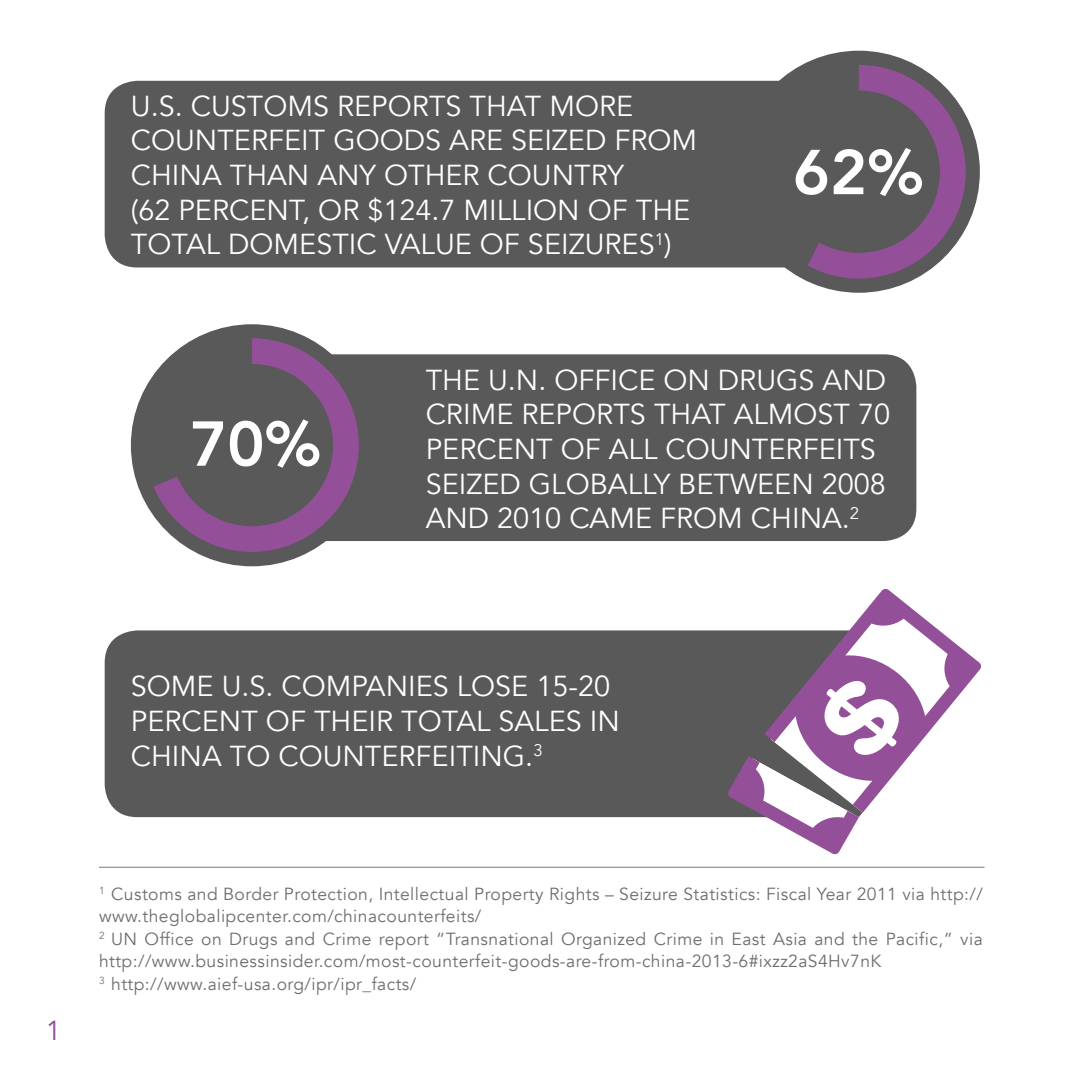
<style>
.page{position:relative;width:1080px;height:1080px;background:#fff}
.page>*{position:absolute;margin:0;border:0;box-sizing:border-box;transform-origin:0 0}
.t1{font:28.75px/34.5px "Avenir";color:#fff}
.t2{font:27.5px "Avenir";color:#954d9d}
.t3{font:17.5px/22.5px "Avenir";letter-spacing:.025em;color:#6d6e71}
</style>
<div class="page">
<div style="left:105px;top:81px;width:723px;height:186px;background:#595959;border-radius:32px"></div>
<div style="left:193px;top:354px;width:723px;height:187px;background:#595959;border-radius:32px"></div>
<div style="left:105px;top:630px;width:757px;height:187px;background:#595959"></div>
<hr style="left:99px;top:867px;width:886px;height:1px;background:#939598">
<div style="left:738px;top:51px;width:242px;height:242px;background:#595959;border-radius:50%"></div>
<svg style="left:796px;top:65px;width:170px;height:214px"></svg>
<div style="left:131px;top:324px;width:242px;height:242px;background:#595959;border-radius:50%"></div>
<svg style="left:153px;top:338px;width:206px;height:214px"></svg>
<svg style="left:727px;top:756px;width:132px;height:99px"></svg>
<svg style="left:765px;top:589px;width:216px;height:224px"></svg>
<p class="t1" style="left:131px;top:89px;width:568px">U.S. CUSTOMS REPORTS THAT MORE<br>COUNTERFEIT GOODS ARE SEIZED FROM<br>CHINA THAN ANY OTHER COUNTRY</p>
<p class="t1" style="left:131px;top:193px;width:561px">(62 PERCENT, OR $124.7 MILLION OF THE<br>TOTAL DOMESTIC VALUE OF SEIZURES<sup>1</sup>)</p>
<p class="t1" style="left:426px;top:363px;width:466px">THE U.N. OFFICE ON DRUGS AND<br>CRIME REPORTS THAT ALMOST 70<br>PERCENT OF ALL COUNTERFEITS<br>SEIZED GLOBALLY BETWEEN 2008<br>AND 2010 CAME FROM CHINA.<sup>2</sup></p>
<p class="t1" style="left:131px;top:670px;width:490px">SOME U.S. COMPANIES LOSE 15-20<br>PERCENT OF THEIR TOTAL SALES IN<br>CHINA TO COUNTERFEITING.<sup>3</sup></p>
<p class="t2" style="left:46px;top:1014px;width:17px">1</p>
<p class="t3" style="left:99px;top:883px;width:885px"><sup>1</sup> Customs and Border Protection, Intellectual Property Rights – Seizure Statistics: Fiscal Year 2011 via http:// www.theglobalipcenter.com/chinacounterfeits/</p>
<p class="t3" style="left:99px;top:928px;width:885px"><sup>2</sup> UN Office on Drugs and Crime report “Transnational Organized Crime in East Asia and the Pacific,” via http://www.businessinsider.com/most-counterfeit-goods-are-from-china-2013-6#ixzz2aS4Hv7nK</p>
<p class="t3" style="left:99px;top:973px;width:319px"><sup>3</sup> http://www.aief-usa.org/ipr/ipr_facts/</p>
</div>
